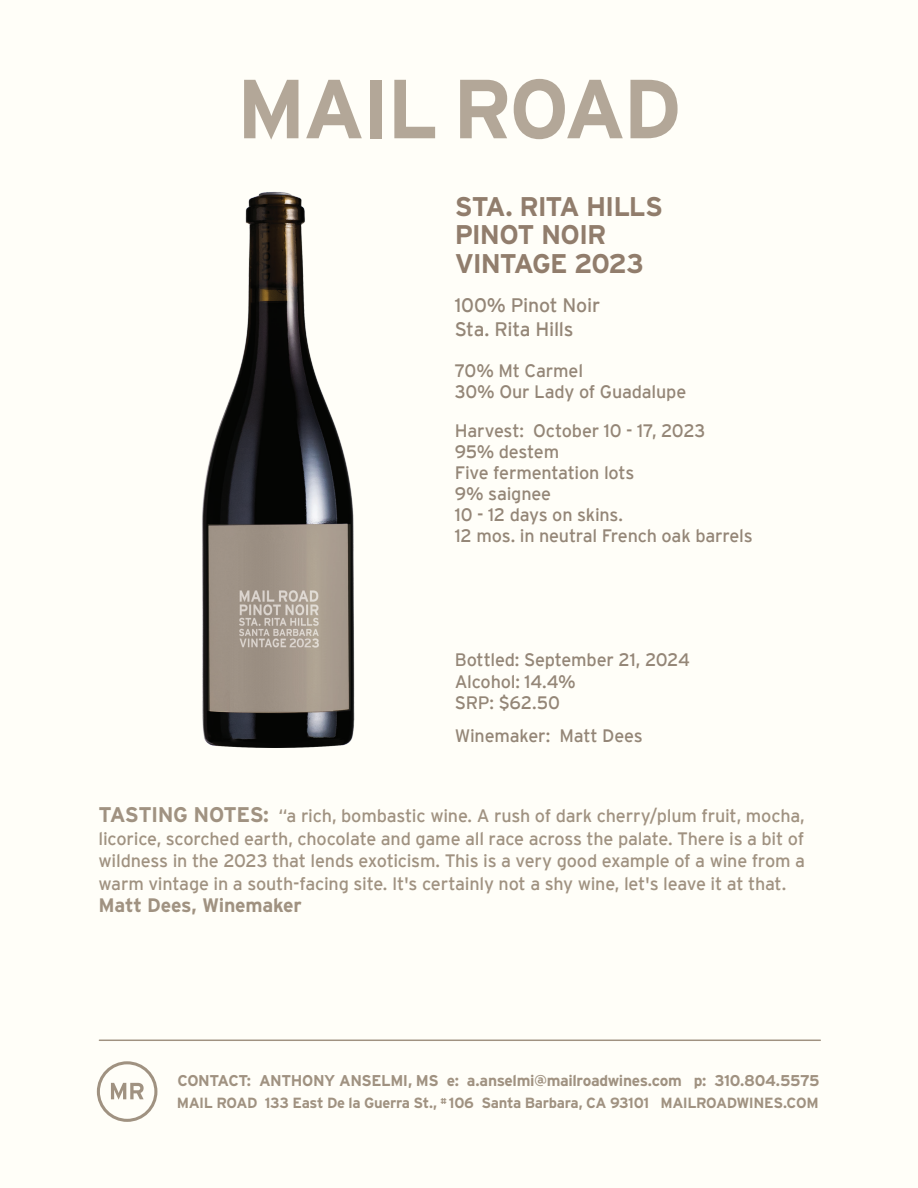
<style>
.page{position:relative;width:918px;height:1188px;background:#fff}
.page>*{position:absolute;margin:0;border:0;box-sizing:border-box;transform-origin:0 0}
.t1{font:700 27px/28.5px "Interstate";letter-spacing:-.04em;color:#917d6c}
.t2{font:19.5px/24px "Interstate";letter-spacing:-.015em;color:#948677}
.t3{font:700 19.5px "Interstate";letter-spacing:-.015em;color:#a09281}
.t4{font:18px/22.5px "Interstate";letter-spacing:-.015em;color:#a09281;text-align:justify}
.t5{font:18px/21px "Interstate";letter-spacing:-.015em;color:#948677}
.t6{font:700 15.6px "Interstate";letter-spacing:-.025em;color:#a09281}
.t7{font:700 14.7px "Interstate";letter-spacing:-.025em;color:#a09281}
.s1{font-weight:700;font-size:21.15px}
</style>
<div class="page">
<div style="left:0;top:1px;width:918px;height:1187px;background:#fffef8"></div>
<svg style="left:244px;top:80px;width:54px;height:60px"></svg>
<svg style="left:306px;top:80px;width:56px;height:58px"></svg>
<div style="left:370px;top:80px;width:12px;height:58px;background:#b3a798"></div>
<svg style="left:394px;top:80px;width:41px;height:58px"></svg>
<svg style="left:460px;top:80px;width:47px;height:58px"></svg>
<svg style="left:514px;top:79px;width:109px;height:60px"></svg>
<svg style="left:630px;top:80px;width:48px;height:58px"></svg>
<img style="left:202px;top:192px;width:153px;height:556px">
<svg style="left:97px;top:1061px;width:60px;height:61px"></svg>
<hr style="left:99px;top:1040px;width:721px;height:1px;background:#a09281">
<h1 class="t1" style="left:455px;top:192px;width:210px">STA. RITA HILLS<br>PINOT NOIR<br>VINTAGE 2023</h1>
<p class="t2" style="left:455px;top:293px;width:147px">100% Pinot Noir<br>Sta. Rita Hills</p>
<p class="t5" style="left:455px;top:360px;width:233px">70% Mt Carmel<br>30% Our Lady of Guadalupe</p>
<p class="t5" style="left:455px;top:420px;width:300px">Harvest: October 10 - 17, 2023<br>95% destem<br>Five fermentation lots<br>9% saignee<br>10 - 12 days on skins.<br>12 mos. in neutral French oak barrels</p>
<p class="t5" style="left:455px;top:649px;width:237px">Bottled: September 21, 2024<br>Alcohol: 14.4%<br>SRP: $62.50</p>
<p class="t5" style="left:455px;top:725px;width:189px">Winemaker: Matt Dees</p>
<p class="t4" style="left:99px;top:804px;width:708px"><span class="s1">TASTING NOTES:</span> “a rich, bombastic wine. A rush of dark cherry/plum fruit, mocha, licorice, scorched earth, chocolate and game all race across the palate. There is a bit of wildness in the 2023 that lends exoticism. This is a very good example of a wine from a warm vintage in a south-facing site. It's certainly not a shy wine, let's leave it at that.</p>
<p class="t3" style="left:99px;top:893px;width:205px">Matt Dees, Winemaker</p>
<p class="t6" style="left:177px;top:1071px;width:644px">CONTACT: ANTHONY ANSELMI, MS e: a.anselmi@mailroadwines.com p: 310.804.5575</p>
<p class="t7" style="left:177px;top:1094px;width:643px">MAIL ROAD 133 East De la Guerra St., <sup>#</sup> 106 Santa Barbara, CA 93101 MAILROADWINES.COM</p>
</div>
